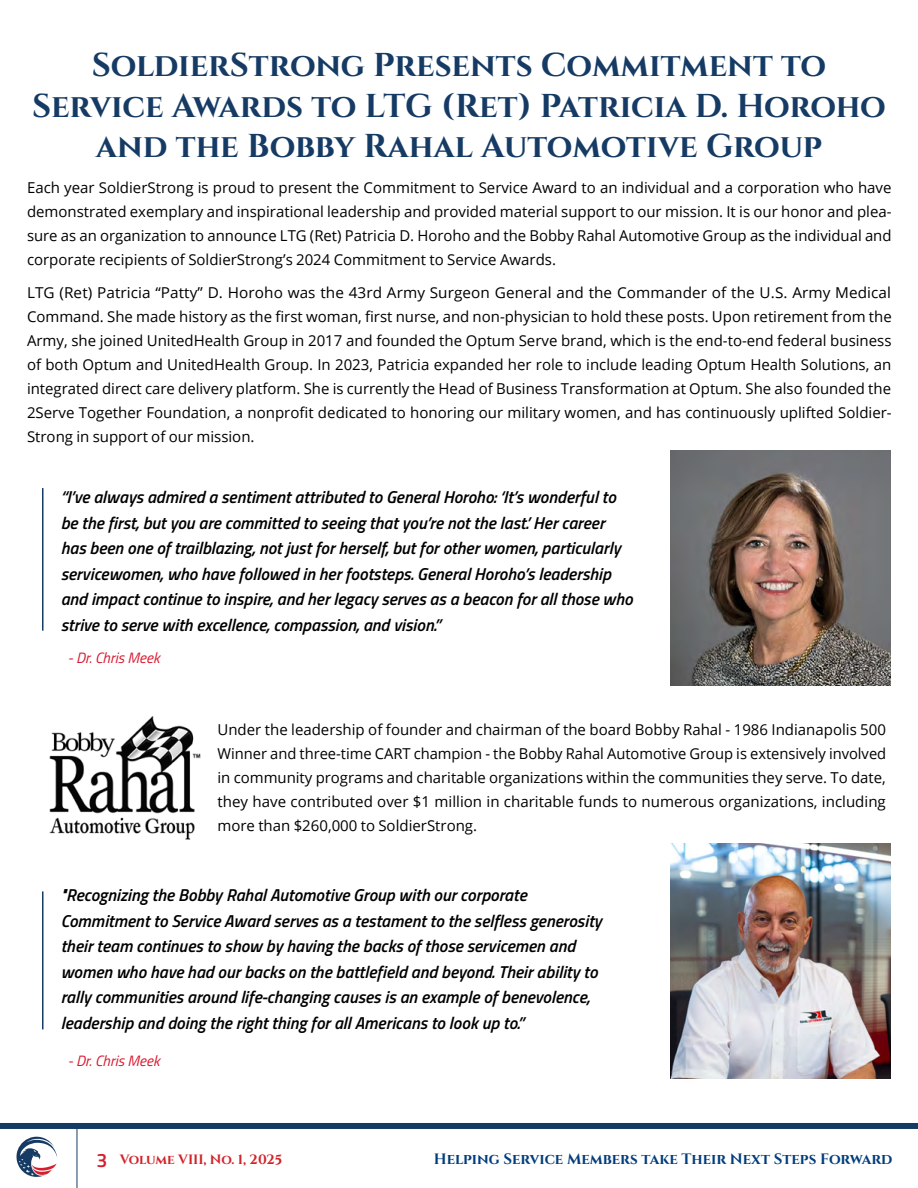
<style>
.page{position:relative;width:918px;height:1188px;background:#fff}
.page>*{position:absolute;margin:0;border:0;box-sizing:border-box;transform-origin:0 0}
.t1{font:700 33px/40.5px "Cinzel";letter-spacing:-.005em;color:#153b65;text-align:center}
.t2{font:italic 600 17.25px/25.5px "Titillium Web";color:#000}
.t3{font:15px/24px "Open Sans";color:#000;text-align:justify}
.t4{font:700 15px "Cinzel";color:#003d7d}
.t5{font:italic 15px "Titillium Web";color:#d8192f}
.t6{font:700 13.5px "Cinzel";letter-spacing:-.005em;color:#d2232a}
.s1{font-family:"Titillium Web";font-weight:600;font-size:19.5px;color:#d41f2f}
</style>
<div class="page">
<div style="left:0;top:1123px;width:918px;height:6px;background:#153b65"></div>
<svg style="left:16px;top:1136px;width:41px;height:41px"></svg>
<hr style="left:77px;top:1125px;width:1px;height:63px;background:#153b65">
<hr style="left:42px;top:891px;width:2px;height:138px;background:#153b65">
<hr style="left:42px;top:488px;width:2px;height:143px;background:#153b65">
<img style="left:670px;top:450px;width:221px;height:235px">
<img style="left:49px;top:716px;width:152px;height:124px">
<img style="left:670px;top:844px;width:221px;height:235px">
<h1 class="t1" style="left:32px;top:45px;width:855px">SoldierStrong Presents Commitment to<br>Service Awards to LTG (Ret) Patricia D. Horoho and the Bobby Rahal Automotive Group</h1>
<p class="t3" style="left:27px;top:175px;width:866px">Each year SoldierStrong is proud to present the Commitment to Service Award to an individual and a corporation who have demonstrated exemplary and inspirational leadership and provided material support to our mission. It is our honor and plea&shy;sure as an organization to announce LTG (Ret) Patricia D. Horoho and the Bobby Rahal Automotive Group as the individual and corporate recipients of SoldierStrong’s 2024 Commitment to Service Awards.</p>
<p class="t3" style="left:27px;top:280px;width:866px">LTG (Ret) Patricia “Patty” D. Horoho was the 43rd Army Surgeon General and the Commander of the U.S. Army Medical Command. She made history as the first woman, first nurse, and non-physician to hold these posts. Upon retirement from the Army, she joined UnitedHealth Group in 2017 and founded the Optum Serve brand, which is the end-to-end federal business of both Optum and UnitedHealth Group. In 2023, Patricia expanded her role to include leading Optum Health Solutions, an integrated direct care delivery platform. She is currently the Head of Business Transformation at Optum. She also founded the 2Serve Together Foundation, a nonprofit dedicated to honoring our military women, and has continuously uplifted Soldier-Strong in support of our mission.</p>
<p class="t2" style="left:61px;top:483px;width:574px">“I’ve always admired a sentiment attributed to General Horoho: ‘It’s wonderful to be the first, but you are committed to seeing that you’re not the last.’ Her career has been one of trailblazing, not just for herself, but for other women, particularly servicewomen, who have followed in her footsteps. General Horoho’s leadership and impact continue to inspire, and her legacy serves as a beacon for all those who strive to serve with excellence, compassion, and vision.”</p>
<p class="t5" style="left:68px;top:647px;width:94px">- Dr. Chris Meek</p>
<p class="t3" style="left:218px;top:717px;width:670px">Under the leadership of founder and chairman of the board Bobby Rahal - 1986 Indianapolis 500<br>Winner and three-time CART champion - the Bobby Rahal Automotive Group is extensively involved in community programs and charitable organizations within the communities they serve. To date, they have contributed over $1 million in charitable funds to numerous organizations, including more than $260,000 to SoldierStrong.</p>
<p class="t2" style="left:61px;top:882px;width:543px">"Recognizing the Bobby Rahal Automotive Group with our corporate Commitment to Service Award serves as a testament to the selfless generosity their team continues to show by having the backs of those servicemen and women who have had our backs on the battlefield and beyond. Their ability to rally communities around life-changing causes is an example of benevolence, leadership and doing the right thing for all Americans to look up to.”</p>
<p class="t5" style="left:68px;top:1050px;width:94px">- Dr. Chris Meek</p>
<p class="t6" style="left:96px;top:1151px;width:187px"><span class="s1">3</span> Volume VIII, No. 1, 2025</p>
<p class="t4" style="left:434px;top:1150px;width:460px">Helping Service Members take Their Next Steps Forward</p>
</div>
